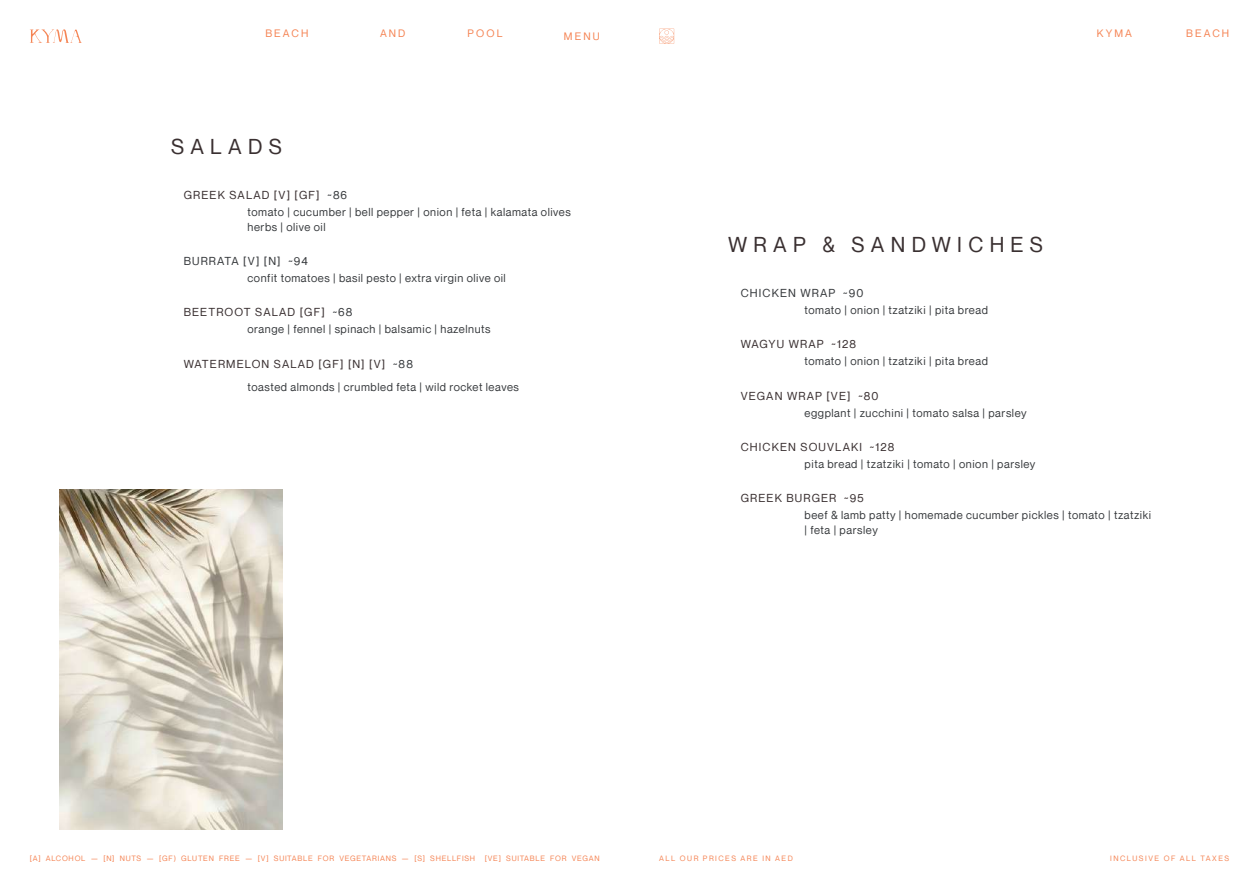
<style>
.page{position:relative;width:1259px;height:893px;background:#fff}
.page>*{position:absolute;margin:0;border:0;box-sizing:border-box;transform-origin:0 0}
.t1{font:21px "Neue Montreal";letter-spacing:.3em;color:#3a3031}
.t2{font:11.25px/17.1px "Neue Montreal";letter-spacing:.05em;color:#36393c}
.t3{font:11.25px "Neue Montreal";letter-spacing:.1em;color:#3a3031}
.t4{font:10.5px "Neue Montreal";letter-spacing:.2em;color:#f58555}
.t5{font:7.5px "Neue Montreal";letter-spacing:.1em;color:#f58555}
.t6{font:7.5px "Neue Montreal";letter-spacing:.2em;color:#f58555}
.s1{color:#3a3031}
</style>
<div class="page">
<svg style="left:30px;top:29px;width:52px;height:14px"></svg>
<svg style="left:659px;top:29px;width:15px;height:15px"></svg>
<img style="left:60px;top:489px;width:222px;height:340px">
<p class="t4" style="left:265px;top:27px;width:44px">BEACH</p>
<p class="t4" style="left:380px;top:27px;width:27px">AND</p>
<p class="t4" style="left:468px;top:27px;width:36px">POOL</p>
<p class="t4" style="left:564px;top:30px;width:37px">MENU</p>
<p class="t4" style="left:1097px;top:27px;width:37px">KYMA</p>
<p class="t4" style="left:1186px;top:27px;width:44px">BEACH</p>
<h1 class="t1" style="left:171px;top:134px;width:112px">SALADS</h1>
<p class="t2" style="left:247px;top:186px;width:325px;text-indent:-64px"><span class="s1">GREEK SALAD [V] [GF]</span> ~86<br>tomato | cucumber | bell pepper | onion | feta | kalamata olives</p>
<p class="t2" style="left:247px;top:218px;width:80px">herbs | olive oil</p>
<p class="t2" style="left:247px;top:252px;width:260px;text-indent:-64px">BURRATA [V] [N] ~94<br>confit tomatoes | basil pesto | extra virgin olive oil</p>
<p class="t2" style="left:247px;top:304px;width:245px;text-indent:-64px"><span class="s1">BEETROOT SALAD [GF]</span> ~68<br>orange | fennel | spinach | balsamic | hazelnuts</p>
<p class="t2" style="left:247px;top:352px;width:273px;line-height:23.7px;text-indent:-64px"><span class="s1">WATERMELON SALAD [GF] [N] [V]</span> ~88<br>toasted almonds | crumbled feta | wild rocket leaves</p>
<h1 class="t1" style="left:728px;top:232px;width:316px">WRAP &amp; SANDWICHES</h1>
<p class="t2" style="left:804px;top:284px;width:185px;text-indent:-64px">CHICKEN WRAP ~90<br>tomato | onion | tzatziki | pita bread</p>
<p class="t3" style="left:741px;top:337px;width:117px">WAGYU WRAP ~128</p>
<p class="t2" style="left:804px;top:353px;width:185px">tomato | onion | tzatziki | pita bread</p>
<p class="t3" style="left:741px;top:389px;width:139px">VEGAN WRAP [VE] ~80</p>
<p class="t2" style="left:804px;top:404px;width:224px">eggplant | zucchini | tomato salsa | parsley</p>
<p class="t3" style="left:741px;top:440px;width:155px">CHICKEN SOUVLAKI ~128</p>
<p class="t2" style="left:804px;top:456px;width:232px">pita bread | tzatziki | tomato | onion | parsley</p>
<p class="t3" style="left:741px;top:491px;width:124px">GREEK BURGER ~95</p>
<p class="t2" style="left:804px;top:508px;width:348px;line-height:15px">beef &amp; lamb patty | homemade cucumber pickles | tomato | tzatziki | feta | parsley</p>
<p class="t5" style="left:30px;top:853px;width:447px">[A] ALCOHOL — [N] NUTS — [GF) GLUTEN FREE — [V] SUITABLE FOR VEGETARIANS — [S] SHELLFISH</p>
<p class="t5" style="left:485px;top:853px;width:116px">[VE] SUITABLE FOR VEGAN</p>
<p class="t6" style="left:659px;top:853px;width:135px">ALL OUR PRICES ARE IN AED</p>
<p class="t6" style="left:1110px;top:853px;width:120px">INCLUSIVE OF ALL TAXES</p>
</div>
